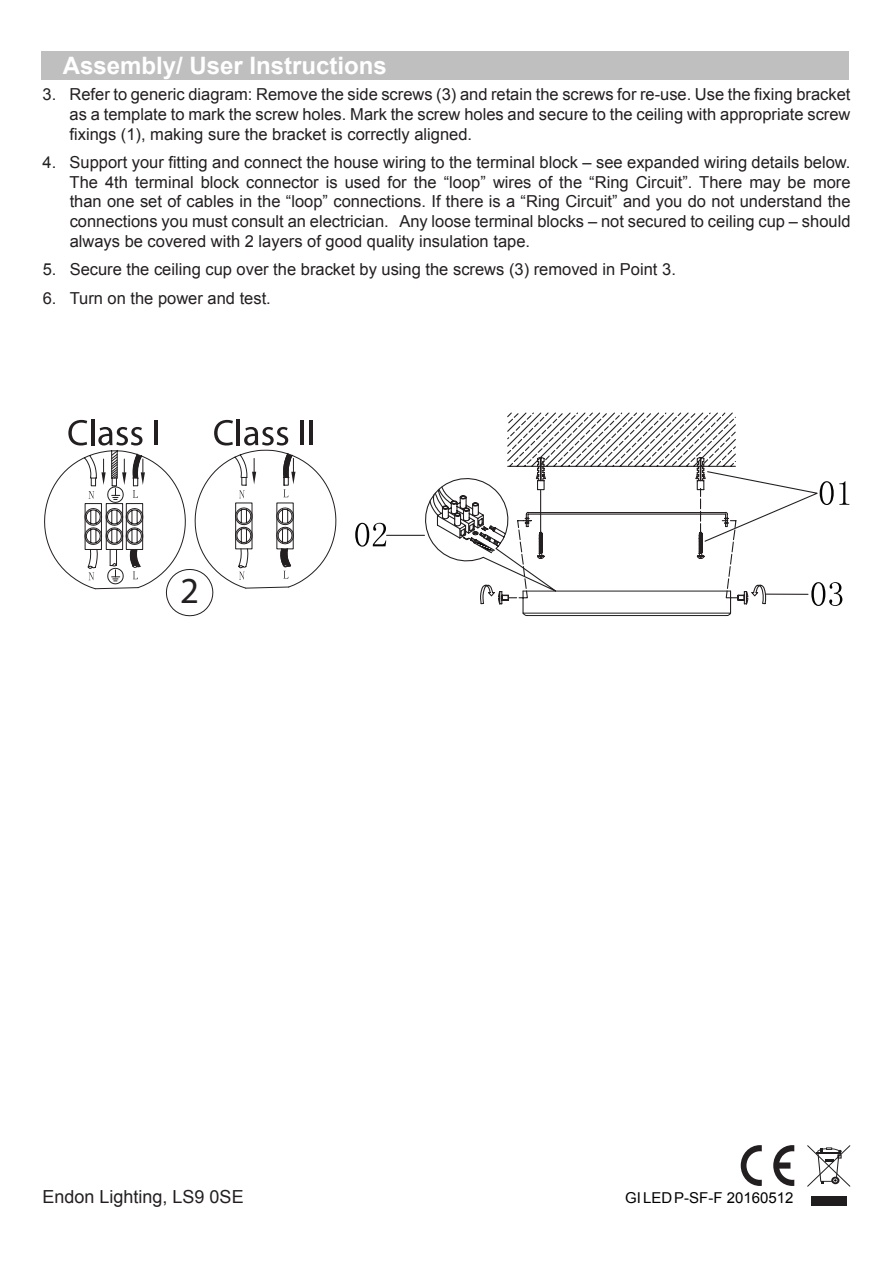
<style>
.page{position:relative;width:893px;height:1263px;background:#fff}
.page>*{position:absolute;margin:0;border:0;box-sizing:border-box;transform-origin:0 0}
.t1{font:36.75px "Myriad Pro";color:#231f20}
.t2{font:700 24px "Arial";color:#fff}
.t3{font:18px "Arial";color:#231f20}
.t4{font:16.5px/19.8px "Arial";color:#231f20;text-align:justify}
.t5{font:15px "Arial";color:#000}
</style>
<div class="page">
<svg style="left:741px;top:1145px;width:21px;height:41px"></svg>
<svg style="left:773px;top:1145px;width:21px;height:41px"></svg>
<svg style="left:807px;top:1145px;width:43px;height:42px"></svg>
<div style="left:811px;top:1196px;width:36px;height:10px;background:#201d1e"></div>
<div style="left:41px;top:51px;width:808px;height:28px;background:#bfbfbf"></div>
<hr style="left:91px;top:419px;width:3px;height:26px;background:#231f20">
<hr style="left:237px;top:419px;width:3px;height:26px;background:#231f20">
<svg style="left:523px;top:614px;width:208px;height:2px"></svg>
<svg style="left:480px;top:597px;width:287px;height:17px"></svg>
<svg style="left:420px;top:478px;width:400px;height:119px"></svg>
<svg style="left:820px;top:481px;width:29px;height:24px"></svg>
<hr style="left:387px;top:535px;width:37px;height:1px;background:#231f20">
<svg style="left:44px;top:420px;width:342px;height:197px"></svg>
<svg style="left:811px;top:582px;width:31px;height:24px"></svg>
<svg style="left:506px;top:412px;width:303px;height:183px"></svg>
<h2 class="t2" style="left:63px;top:50px;width:326px">Assembly/ User Instructions</h2>
<p class="t4" style="left:70px;top:84px;width:782px;text-indent:-27px">3. Refer to generic diagram: Remove the side screws (3) and retain the screws for re-use. Use the fixing bracket as a template to mark the screw holes. Mark the screw holes and secure to the ceiling with appropriate screw fixings (1), making sure the bracket is correctly aligned.</p>
<p class="t4" style="left:70px;top:152px;width:782px;text-indent:-27px">4. Support your fitting and connect the house wiring to the terminal block – see expanded wiring details below.<br>The 4th terminal block connector is used for the “loop” wires of the “Ring Circuit”. There may be more than one set of cables in the “loop” connections. If there is a “Ring Circuit” and you do not understand the connections you must consult an electrician. Any loose terminal blocks – not secured to ceiling cup – should always be covered with 2 layers of good quality insulation tape.</p>
<p class="t4" style="left:43px;top:260px;width:635px">5. Secure the ceiling cup over the bracket by using the screws (3) removed in Point 3.</p>
<p class="t4" style="left:43px;top:288px;width:230px">6. Turn on the power and test.</p>
<h1 class="t1" style="left:180px;top:568px;width:20px">2</h1>
<p class="t3" style="left:43px;top:1184px;width:203px">Endon Lighting, LS9 0SE</p>
<p class="t5" style="left:625px;top:1188px;width:170px">GILEDP-SF-F 20160512</p>
</div>
